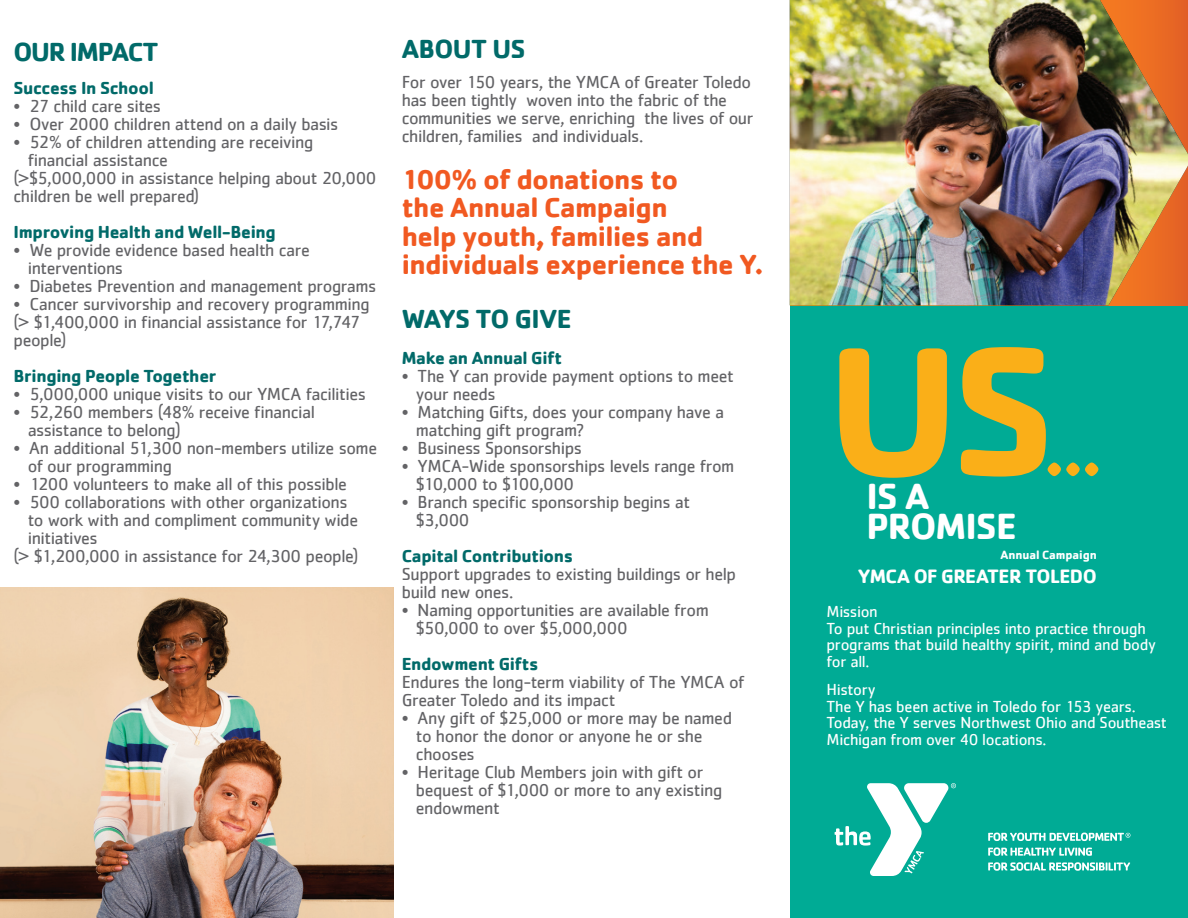
<style>
.page{position:relative;width:1188px;height:918px;background:#fff}
.page>*{position:absolute;margin:0;border:0;box-sizing:border-box;transform-origin:0 0}
.t1{font:700 189.3px "Cachet";color:#faaf18}
.t2{font:700 67.5px "Cachet";color:#faaf18}
.t3{font:700 37.65px/30.2px "Cachet";letter-spacing:-.03em;color:#fff}
.t4{font:700 28.5px/28.5px "Cachet";letter-spacing:-.02em;color:#f15921}
.t5{font:700 27px "Cachet";letter-spacing:-.03em;color:#016a69}
.t6{font:700 19.95px "Cachet";letter-spacing:-.025em;color:#fff}
.t7{font:18px/18px "Cachet";letter-spacing:-.025em;color:#636366}
.t8{font:700 18px "Cachet";letter-spacing:-.02em;color:#016a69}
.t9{font:16.5px/16.5px "Cachet";letter-spacing:-.02em;color:#fff}
.t10{font:700 12.3px "Cachet";letter-spacing:-.005em;color:#fff}
</style>
<div class="page">
<div style="left:790px;top:0;width:398px;height:918px;background:#00ab95"></div>
<svg style="left:835px;top:783px;width:121px;height:93px"></svg>
<svg style="left:988px;top:847px;width:104px;height:9px"></svg>
<svg style="left:988px;top:862px;width:142px;height:9px"></svg>
<svg style="left:988px;top:833px;width:142px;height:8px"></svg>
<img style="left:790px;top:0;width:398px;height:305px">
<img style="left:0;top:587px;width:393px;height:331px">
<h3 class="t5" style="left:14px;top:34px;width:146px">OUR IMPACT</h3>
<p class="t8" style="left:14px;top:76px;width:142px">Success In School</p>
<p class="t7" style="left:14px;top:98px;width:149px">• 27 child care sites</p>
<p class="t7" style="left:14px;top:116px;width:326px">• Over 2000 children attend on a daily basis</p>
<p class="t7" style="left:14px;top:134px;width:302px">• 52% of children attending are receiving</p>
<p class="t7" style="left:28px;top:152px;width:142px">financial assistance</p>
<p class="t7" style="left:14px;top:170px;width:365px">(&gt;$5,000,000 in assistance helping about 20,000</p>
<p class="t7" style="left:14px;top:188px;width:187px">children be well prepared)</p>
<p class="t8" style="left:14px;top:220px;width:264px">Improving Health and Well-Being</p>
<p class="t7" style="left:28px;top:242px;width:284px;text-indent:-14px">• We provide evidence based health care interventions</p>
<p class="t7" style="left:14px;top:278px;width:364px">• Diabetes Prevention and management programs</p>
<p class="t7" style="left:14px;top:296px;width:358px">• Cancer survivorship and recovery programming (&gt; $1,400,000 in financial assistance for 17,747 people)</p>
<p class="t8" style="left:14px;top:364px;width:204px">Bringing People Together</p>
<p class="t7" style="left:14px;top:386px;width:354px">• 5,000,000 unique visits to our YMCA facilities</p>
<p class="t7" style="left:28px;top:404px;width:289px;text-indent:-14px">• 52,260 members (48% receive financial assistance to belong)</p>
<p class="t7" style="left:28px;top:440px;width:351px;text-indent:-14px">• An additional 51,300 non-members utilize some of our programming</p>
<p class="t7" style="left:14px;top:476px;width:335px">• 1200 volunteers to make all of this possible</p>
<p class="t7" style="left:14px;top:494px;width:336px">• 500 collaborations with other organizations</p>
<p class="t7" style="left:28px;top:512px;width:332px">to work with and compliment community wide</p>
<p class="t7" style="left:28px;top:530px;width:72px">initiatives</p>
<p class="t7" style="left:14px;top:548px;width:347px">(&gt; $1,200,000 in assistance for 24,300 people)</p>
<h3 class="t5" style="left:402px;top:32px;width:125px">ABOUT US</h3>
<p class="t7" style="left:402px;top:74px;width:353px">For over 150 years, the YMCA of Greater Toledo has been tightly woven into the fabric of the communities we serve, enriching the lives of our children, families and individuals.</p>
<h3 class="t4" style="left:402px;top:164px;width:363px">100% of donations to<br>the Annual Campaign<br>help youth, families and individuals experience the Y.</h3>
<h3 class="t5" style="left:402px;top:302px;width:172px">WAYS TO GIVE</h3>
<p class="t8" style="left:402px;top:347px;width:162px">Make an Annual Gift</p>
<p class="t7" style="left:416px;top:368px;width:319px;text-indent:-14px">• The Y can provide payment options to meet your needs</p>
<p class="t7" style="left:416px;top:404px;width:310px;text-indent:-14px">• Matching Gifts, does your company have a matching gift program?</p>
<p class="t7" style="left:402px;top:440px;width:182px">• Business Sponsorships</p>
<p class="t7" style="left:416px;top:458px;width:320px;text-indent:-14px">• YMCA-Wide sponsorships levels range from $10,000 to $100,000</p>
<p class="t7" style="left:416px;top:494px;width:276px;text-indent:-14px">• Branch specific sponsorship begins at $3,000</p>
<p class="t8" style="left:402px;top:545px;width:173px">Capital Contributions</p>
<p class="t7" style="left:402px;top:566px;width:336px">Support upgrades to existing buildings or help build new ones.</p>
<p class="t7" style="left:416px;top:602px;width:294px;text-indent:-14px">• Naming opportunities are available from $50,000 to over $5,000,000</p>
<p class="t8" style="left:402px;top:653px;width:138px">Endowment Gifts</p>
<p class="t7" style="left:402px;top:674px;width:344px">Endures the long-term viability of The YMCA of<br>Greater Toledo and its impact</p>
<p class="t7" style="left:416px;top:710px;width:318px;text-indent:-14px">• Any gift of $25,000 or more may be named to honor the donor or anyone he or she chooses</p>
<p class="t7" style="left:416px;top:764px;width:308px;text-indent:-14px">• Heritage Club Members join with gift or bequest of $1,000 or more to any existing endowment</p>
<h1 class="t1" style="left:827px;top:288px;width:231px">US</h1>
<h2 class="t2" style="left:1044px;top:408px;width:60px">...</h2>
<h3 class="t3" style="left:866px;top:480px;width:152px">IS A<br>PROMISE</h3>
<p class="t10" style="left:1000px;top:547px;width:98px">Annual Campaign</p>
<p class="t6" style="left:858px;top:564px;width:240px">YMCA OF GREATER TOLEDO</p>
<p class="t9" style="left:826px;top:604px;width:331px">Mission<br>To put Christian principles into practice through programs that build healthy spirit, mind and body for all.</p>
<p class="t9" style="left:826px;top:682px;width:342px">History<br>The Y has been active in Toledo for 153 years.<br>Today, the Y serves Northwest Ohio and Southeast Michigan from over 40 locations.</p>
</div>
